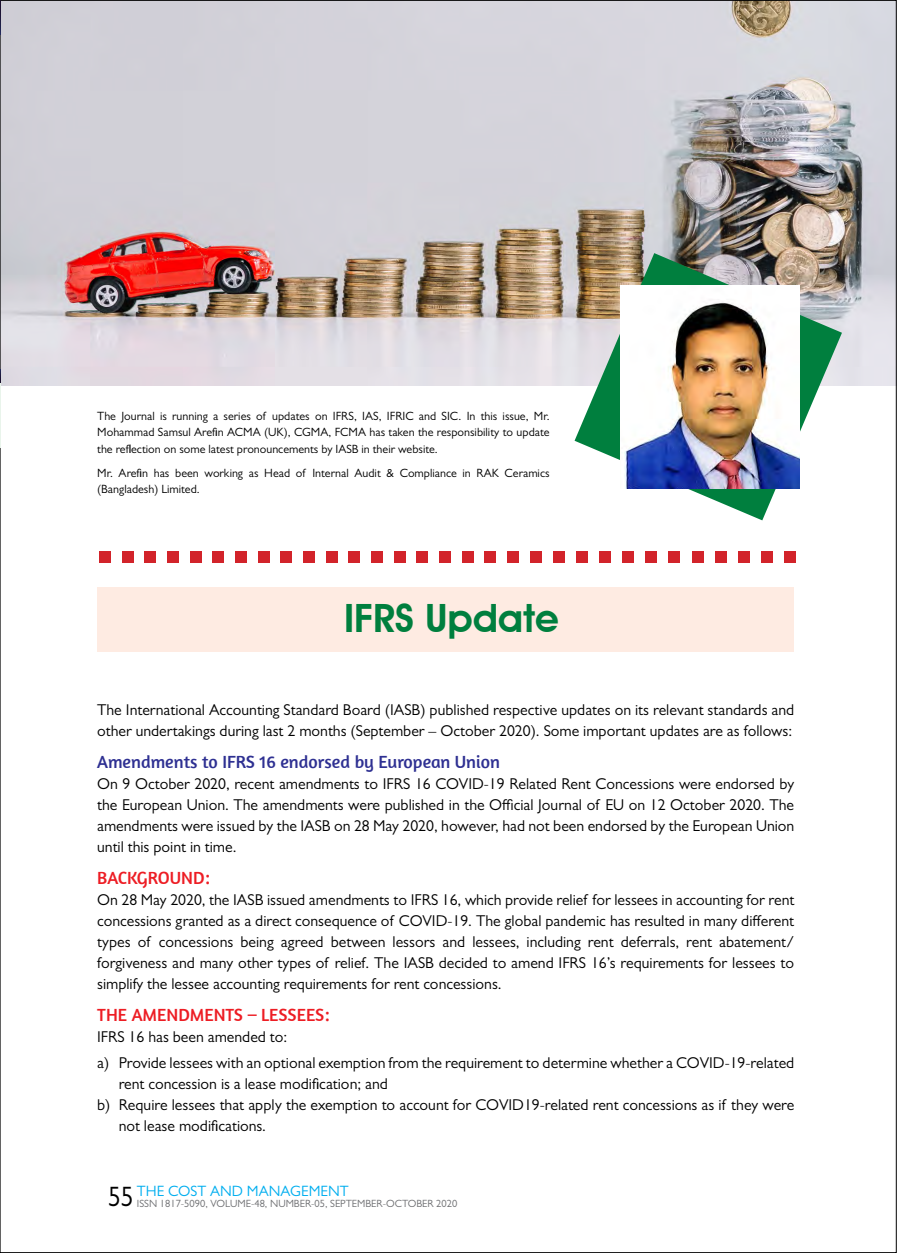
<style>
.page{position:relative;width:897px;height:1253px;background:#fff}
.page>*{position:absolute;margin:0;border:0;box-sizing:border-box;transform-origin:0 0}
.t1{font:600 39px "Avant Garde IT Cby BT";color:#007f3e}
.t2{font:18px "Amaranth";color:#2e3092}
.t3{font:18px "Amaranth";color:#ed1d24}
.t4{font:15.75px/21px "Gill Sans";color:#000}
.t5{font:15px "Gill Sans";color:#00aeef}
.t6{font:12px/16.5px "Gill Sans";color:#000;text-align:justify}
.t7{font:10.5px "Gill Sans";color:#6d6e71}
.s1{font-size:28.2px;color:#000}
</style>
<div class="page">
<div style="left:97px;top:588px;width:696px;height:64px;background:#feebe2"></div>
<img style="left:2px;top:2px;width:892px;height:383px">
<img style="left:574px;top:253px;width:267px;height:267px">
<img style="left:620px;top:285px;width:179px;height:204px">
<div style="left:99px;top:551px;width:12px;height:11px;background:#d2232a"></div>
<div style="left:122px;top:551px;width:12px;height:11px;background:#d2232a"></div>
<div style="left:144px;top:551px;width:12px;height:11px;background:#d2232a"></div>
<div style="left:167px;top:551px;width:12px;height:11px;background:#d2232a"></div>
<div style="left:190px;top:551px;width:11px;height:11px;background:#d2232a"></div>
<div style="left:212px;top:551px;width:12px;height:11px;background:#d2232a"></div>
<div style="left:235px;top:551px;width:12px;height:11px;background:#d2232a"></div>
<div style="left:258px;top:551px;width:11px;height:11px;background:#d2232a"></div>
<div style="left:280px;top:551px;width:12px;height:11px;background:#d2232a"></div>
<div style="left:303px;top:551px;width:12px;height:11px;background:#d2232a"></div>
<div style="left:325px;top:551px;width:12px;height:11px;background:#d2232a"></div>
<div style="left:348px;top:551px;width:12px;height:11px;background:#d2232a"></div>
<div style="left:371px;top:551px;width:12px;height:11px;background:#d2232a"></div>
<div style="left:393px;top:551px;width:12px;height:11px;background:#d2232a"></div>
<div style="left:416px;top:551px;width:12px;height:11px;background:#d2232a"></div>
<div style="left:439px;top:551px;width:12px;height:11px;background:#d2232a"></div>
<div style="left:461px;top:551px;width:12px;height:11px;background:#d2232a"></div>
<div style="left:484px;top:551px;width:12px;height:11px;background:#d2232a"></div>
<div style="left:507px;top:551px;width:12px;height:11px;background:#d2232a"></div>
<div style="left:529px;top:551px;width:12px;height:11px;background:#d2232a"></div>
<div style="left:552px;top:551px;width:12px;height:11px;background:#d2232a"></div>
<div style="left:576px;top:551px;width:11px;height:11px;background:#d2232a"></div>
<div style="left:599px;top:551px;width:12px;height:11px;background:#d2232a"></div>
<div style="left:622px;top:551px;width:12px;height:11px;background:#d2232a"></div>
<div style="left:645px;top:551px;width:12px;height:11px;background:#d2232a"></div>
<div style="left:668px;top:551px;width:12px;height:11px;background:#d2232a"></div>
<div style="left:691px;top:551px;width:12px;height:11px;background:#d2232a"></div>
<div style="left:714px;top:551px;width:12px;height:11px;background:#d2232a"></div>
<div style="left:737px;top:551px;width:12px;height:11px;background:#d2232a"></div>
<div style="left:760px;top:551px;width:12px;height:11px;background:#d2232a"></div>
<div style="left:784px;top:551px;width:11px;height:11px;background:#d2232a"></div>
<svg style="left:0;top:0;width:1px;height:1253px"></svg>
<hr style="left:0;top:383px;width:1px;height:64px;background:#e9f4eb">
<p class="t6" style="left:97px;top:407px;width:454px">The Journal is running a series of updates on IFRS, IAS, IFRIC and SIC. In this issue, Mr.<br>Mohammad Samsul Arefin ACMA (UK), CGMA, FCMA has taken the responsibility to update the reflection on some latest pronouncements by IASB in their website.</p>
<p class="t6" style="left:97px;top:464px;width:454px">Mr. Arefin has been working as Head of Internal Audit &amp; Compliance in RAK Ceramics (Bangladesh) Limited.</p>
<h1 class="t1" style="left:344px;top:595px;width:216px">IFRS Update</h1>
<p class="t4" style="left:97px;top:699px;width:698px">The International Accounting Standard Board (IASB) published respective updates on its relevant standards and other undertakings during last 2 months (September – October 2020). Some important updates are as follows:</p>
<p class="t2" style="left:97px;top:751px;width:404px">Amendments to IFRS 16 endorsed by European Union</p>
<p class="t4" style="left:97px;top:773px;width:698px;text-align:justify">On 9 October 2020, recent amendments to IFRS 16 COVID-19 Related Rent Concessions were endorsed by the European Union. The amendments were published in the Official Journal of EU on 12 October 2020. The amendments were issued by the IASB on 28 May 2020, however, had not been endorsed by the European Union until this point in time.</p>
<p class="t3" style="left:97px;top:867px;width:114px">BACKGROUND:</p>
<p class="t4" style="left:97px;top:889px;width:698px;text-align:justify">On 28 May 2020, the IASB issued amendments to IFRS 16, which provide relief for lessees in accounting for rent concessions granted as a direct consequence of COVID-19. The global pandemic has resulted in many different types of concessions being agreed between lessors and lessees, including rent deferrals, rent abatement/ forgiveness and many other types of relief. The IASB decided to amend IFRS 16’s requirements for lessees to simplify the lessee accounting requirements for rent concessions.</p>
<p class="t3" style="left:97px;top:1004px;width:234px">THE AMENDMENTS – LESSEES:</p>
<p class="t4" style="left:97px;top:1023px;width:698px;line-height:26.4px">IFRS 16 has been amended to:<br>a) Provide lessees with an optional exemption from the requirement to determine whether a COVID-19-related</p>
<p class="t4" style="left:119px;top:1073px;width:270px">rent concession is a lease modification; and</p>
<p class="t4" style="left:97px;top:1094px;width:698px">b) Require lessees that apply the exemption to account for COVID19-related rent concessions as if they were</p>
<p class="t4" style="left:119px;top:1115px;width:149px">not lease modifications.</p>
<p class="t5" style="left:108px;top:1182px;width:242px"><span class="s1">55</span> THE COST AND MANAGEMENT</p>
<p class="t7" style="left:137px;top:1197px;width:322px">ISSN 1817-5090, VOLUME-48, NUMBER-05, SEPTEMBER-OCTOBER 2020</p>
</div>
